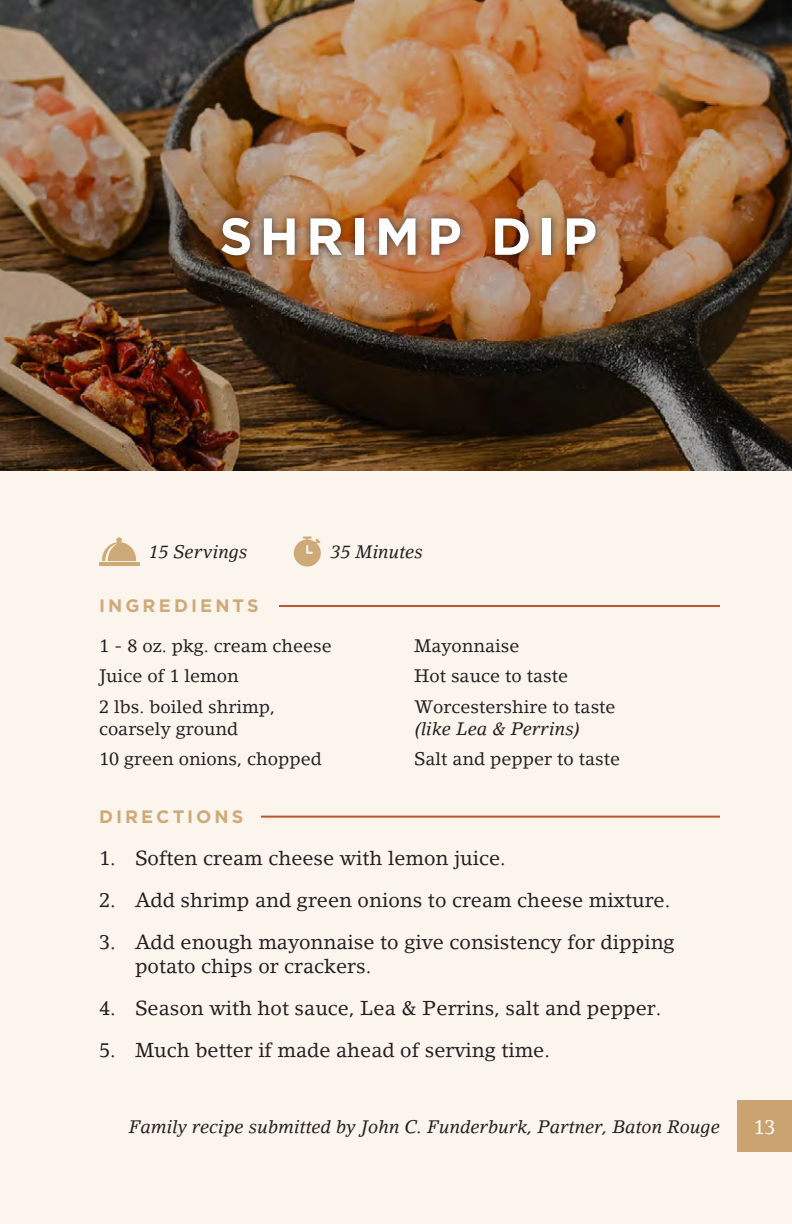
<style>
.page{position:relative;width:792px;height:1224px;background:#fbf5ee}
.page>*{position:absolute;margin:0;border:0;box-sizing:border-box;transform-origin:0 0}
.New_Recipe_Header_20{font:700 52px "Gotham";letter-spacing:.13em;color:#fff}
.t1{font:20px/24px "Lino Letter";color:#231f20}
.Footer_Page_Number{font:20px "Lino Letter";color:#fff}
.Ingredients{font:18px/21.6px "Lino Letter";color:#231f20}
.Left_Recipe_Credit{font:italic 18px "Lino Letter";color:#231f20}
.Time_and_Servings{font:italic 18px "Lino Letter";letter-spacing:-.005em;color:#231f20}
.Ingredients_Headline{font:700 18px "Gotham";letter-spacing:.17em;color:#ceaa78}
.Directions_Headline{font:700 18px "Gotham";letter-spacing:.17em;color:#ceaa78}
.s1{font-style:italic}
</style>
<div class="page">
<div style="left:737px;top:1101px;width:55px;height:51px;background:#cba370"></div>
<svg style="left:294px;top:537px;width:27px;height:30px"></svg>
<svg style="left:102px;top:537px;width:34px;height:24px"></svg>
<hr style="left:99px;top:562px;width:40px;height:4px;background:#ceaa78">
<img style="left:0;top:0;width:792px;height:471px">
<hr style="left:279px;top:605px;width:441px;height:2px;background:#b85629">
<hr style="left:261px;top:816px;width:459px;height:2px;background:#b85629">
<div style="left:214px;top:210px;width:389px;height:54px;background:#231f20;opacity:.75"></div>
<p class="New_Recipe_Header_20" style="left:219px;top:202px;width:379px">SHRIMP DIP</p>
<p class="Time_and_Servings" style="left:149px;top:540px;width:100px">15 Servings</p>
<p class="Time_and_Servings" style="left:331px;top:540px;width:94px">35 Minutes</p>
<p class="Ingredients_Headline" style="left:99px;top:594px;width:161px">INGREDIENTS</p>
<p class="Ingredients" style="left:99px;top:635px;width:234px">1 - 8 oz. pkg. cream cheese</p>
<p class="Ingredients" style="left:99px;top:665px;width:141px">Juice of 1 lemon</p>
<p class="Ingredients" style="left:99px;top:696px;width:178px">2 lbs. boiled shrimp, coarsely ground</p>
<p class="Ingredients" style="left:99px;top:748px;width:224px">10 green onions, chopped</p>
<p class="Ingredients" style="left:414px;top:635px;width:107px">Mayonnaise</p>
<p class="Ingredients" style="left:414px;top:665px;width:156px">Hot sauce to taste</p>
<p class="Ingredients" style="left:414px;top:696px;width:203px">Worcestershire to taste <span class="s1">(like Lea &amp; Perrins)</span></p>
<p class="Ingredients" style="left:414px;top:748px;width:208px">Salt and pepper to taste</p>
<p class="Directions_Headline" style="left:99px;top:805px;width:146px">DIRECTIONS</p>
<p class="t1" style="left:99px;top:846px;width:408px">1. Soften cream cheese with lemon juice.</p>
<p class="t1" style="left:99px;top:888px;width:573px">2. Add shrimp and green onions to cream cheese mixture.</p>
<p class="t1" style="left:135px;top:930px;width:541px;text-indent:-36px">3. Add enough mayonnaise to give consistency for dipping potato chips or crackers.</p>
<p class="t1" style="left:99px;top:996px;width:564px">4. Season with hot sauce, Lea &amp; Perrins, salt and pepper.</p>
<p class="t1" style="left:99px;top:1038px;width:452px">5. Much better if made ahead of serving time.</p>
<p class="Left_Recipe_Credit" style="left:129px;top:1116px;width:592px">Family recipe submitted by John C. Funderburk, Partner, Baton Rouge</p>
<p class="Footer_Page_Number" style="left:754px;top:1115px;width:24px">13</p>
</div>
